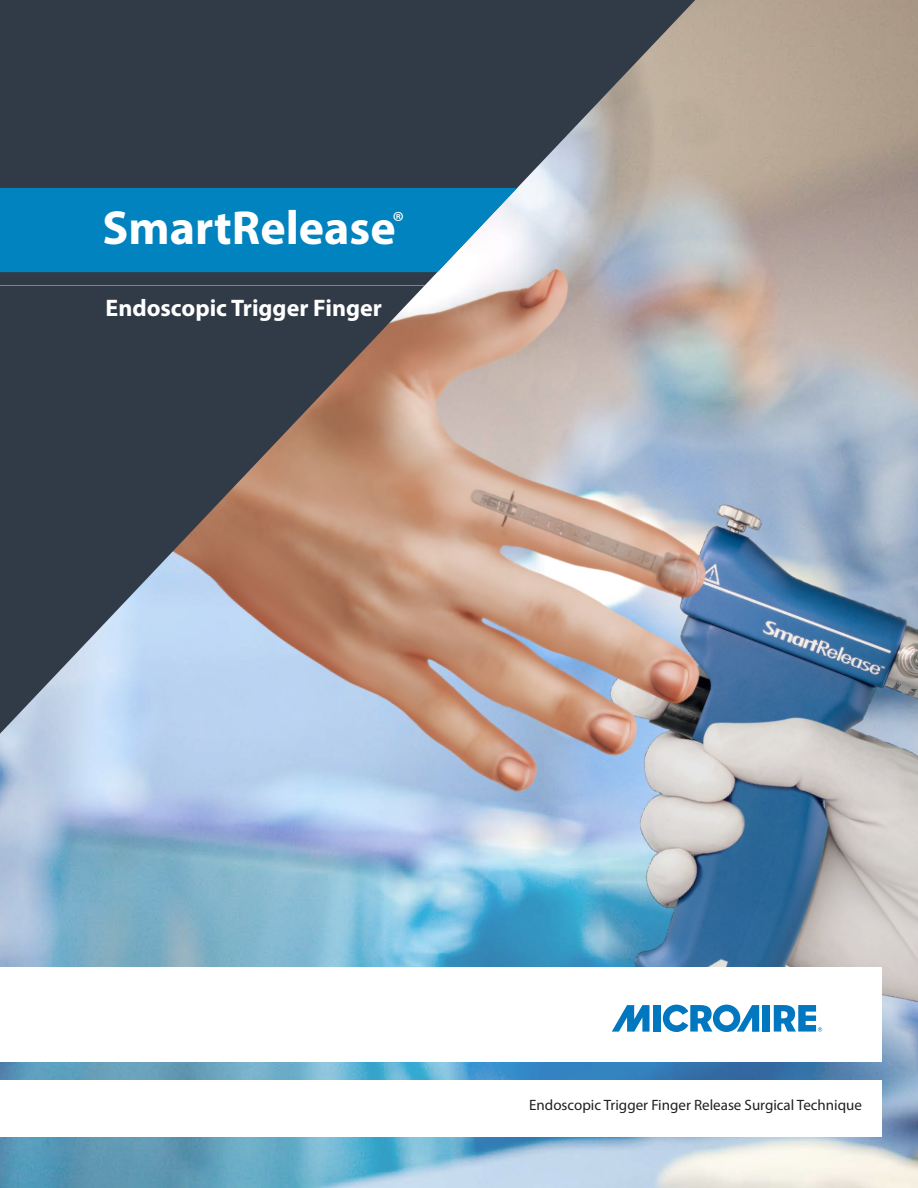
<style>
.page{position:relative;width:918px;height:1188px;background:#fff}
.page>*{position:absolute;margin:0;border:0;box-sizing:border-box;transform-origin:0 0}
.t1{font:700 48px "Myriad Pro";color:#fff}
.t2{font:700 24px "Myriad Pro";color:#fff}
.t3{font:15px "Myriad Pro";color:#231f20}
</style>
<div class="page">
<img style="left:0;top:0;width:918px;height:1188px">
<img style="left:50px;top:116px;width:868px;height:1051px">
<svg style="left:0;top:0;width:695px;height:734px"></svg>
<svg style="left:0;top:188px;width:517px;height:84px"></svg>
<div style="left:0;top:1080px;width:882px;height:56px;background:#fff"></div>
<div style="left:0;top:967px;width:882px;height:95px;background:#fff"></div>
<div style="left:653px;top:1005px;width:7px;height:27px;background:#0077bf"></div>
<div style="left:763px;top:1005px;width:7px;height:27px;background:#0077bf"></div>
<svg style="left:663px;top:1005px;width:96px;height:27px"></svg>
<svg style="left:612px;top:1005px;width:38px;height:27px"></svg>
<svg style="left:774px;top:1005px;width:48px;height:27px"></svg>
<hr style="left:0;top:286px;width:425px;height:1px;background:#fff">
<p class="t1" style="left:103px;top:197px;width:303px">SmartRelease<sup>®</sup></p>
<p class="t2" style="left:106px;top:292px;width:278px">Endoscopic Trigger Finger</p>
<p class="t3" style="left:529px;top:1096px;width:334px">Endoscopic Trigger Finger Release Surgical Technique</p>
</div>
